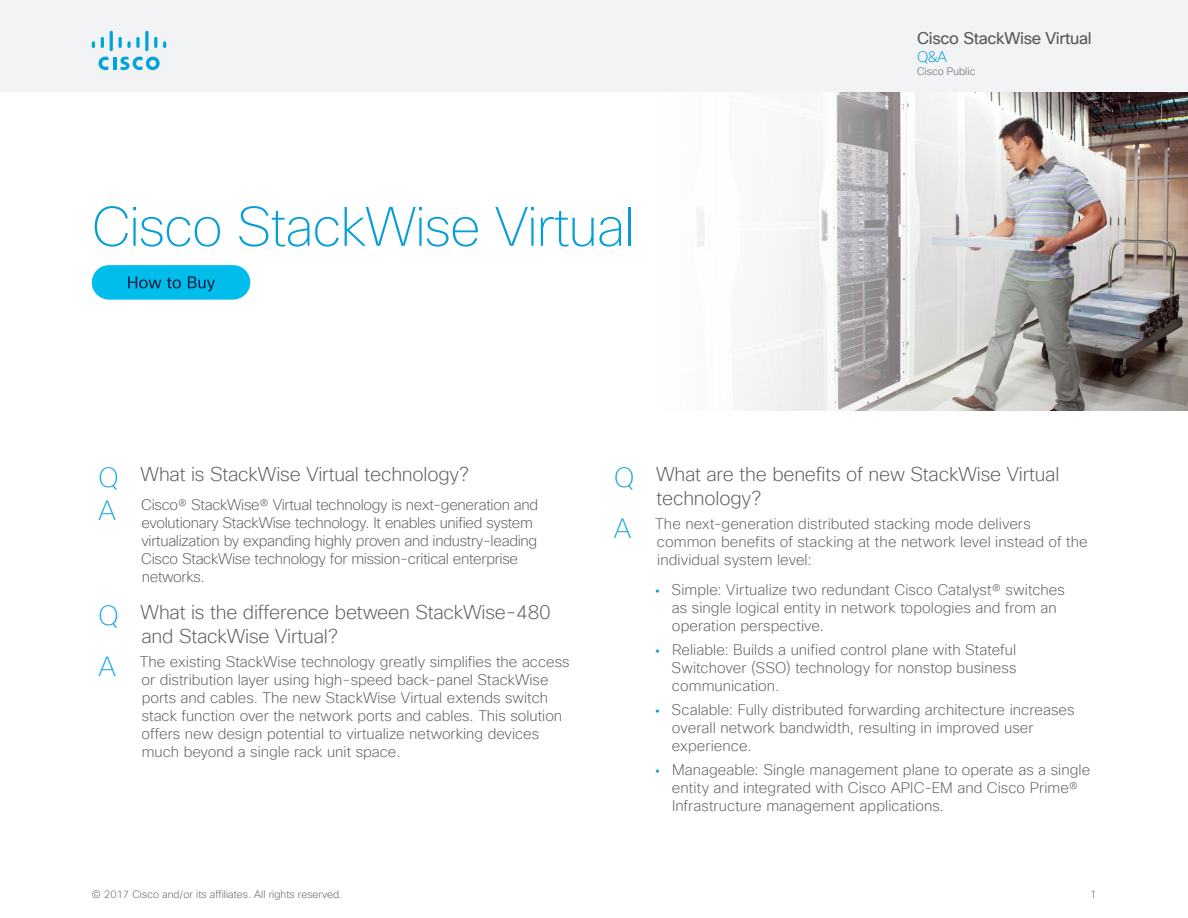
<style>
.page{position:relative;width:1188px;height:918px;background:#fff}
.page>*{position:absolute;margin:0;border:0;box-sizing:border-box;transform-origin:0 0}
.t1{font:100 54px "Cisco Sans TT";letter-spacing:-.02em;color:#049fd9}
.t2{font:200 19.5px/24px "Cisco Sans TT";letter-spacing:-.01em;color:#58595b}
.t3{font:16.5px "Cisco Sans TT";letter-spacing:-.02em;color:#58595b}
.t4{font:200 15px/18px "Cisco Sans TT";color:#58595b}
.t5{font:200 15px/18px "Cisco Sans TT";letter-spacing:-.02em;color:#58595b}
.t6{font:200 15px "Cisco Sans TT";color:#049fd9}
.t7{font:200 10.5px "Cisco Sans TT";color:#58595b}
.s1{font-weight:100;font-size:27px;color:#049fd9}
.s2{font-family:"Myriad Pro";font-weight:400;color:#049fd9}
</style>
<div class="page">
<div style="left:0;top:0;width:1188px;height:92px;background:#f1f3f4"></div>
<svg style="left:99px;top:57px;width:61px;height:13px"></svg>
<svg style="left:92px;top:41px;width:3px;height:7px"></svg>
<svg style="left:101px;top:37px;width:3px;height:11px"></svg>
<hr style="left:110px;top:31px;width:3px;height:20px;background:#00a3dc;border-radius:2px">
<svg style="left:119px;top:37px;width:12px;height:11px"></svg>
<svg style="left:136px;top:37px;width:4px;height:11px"></svg>
<svg style="left:145px;top:31px;width:4px;height:20px"></svg>
<svg style="left:154px;top:37px;width:3px;height:11px"></svg>
<svg style="left:163px;top:41px;width:3px;height:7px"></svg>
<img style="left:697px;top:92px;width:491px;height:318px">
<div style="left:92px;top:265px;width:158px;height:35px;background:#00bdeb;border-radius:17px"></div>
<svg style="left:128px;top:276px;width:87px;height:16px"></svg>
<h1 class="t1" style="left:92px;top:192px;width:544px">Cisco StackWise Virtual</h1>
<p class="t3" style="left:917px;top:27px;width:176px">Cisco StackWise Virtual</p>
<p class="t6" style="left:917px;top:47px;width:32px">Q&amp;A</p>
<p class="t7" style="left:917px;top:65px;width:60px">Cisco Public</p>
<h2 class="t2" style="left:99px;top:462px;width:372px"><span class="s1">Q</span> What is StackWise Virtual technology?</h2>
<p class="t5" style="left:141px;top:497px;width:398px;text-indent:-43px"><span class="s1">A</span> Cisco® StackWise® Virtual technology is next-generation and evolutionary StackWise technology. It enables unified system virtualization by expanding highly proven and industry-leading Cisco StackWise technology for mission-critical enterprise networks.</p>
<h2 class="t2" style="left:142px;top:601px;width:411px;text-indent:-43px"><span class="s1">Q</span> What is the difference between StackWise-480 and StackWise Virtual?</h2>
<p class="t4" style="left:142px;top:653px;width:429px;text-indent:-43px"><span class="s1">A</span> The existing StackWise technology greatly simplifies the access or distribution layer using high-speed back-panel StackWise ports and cables. The new StackWise Virtual extends switch stack function over the network ports and cables. This solution offers new design potential to virtualize networking devices much beyond a single rack unit space.</p>
<h2 class="t2" style="left:657px;top:462px;width:404px;text-indent:-42px"><span class="s1">Q</span> What are the benefits of new StackWise Virtual technology?</h2>
<p class="t4" style="left:657px;top:515px;width:432px;text-indent:-43px"><span class="s1">A</span> The next-generation distributed stacking mode delivers common benefits of stacking at the network level instead of the individual system level:</p>
<p class="t4" style="left:672px;top:581px;width:394px;text-indent:-17px"><span class="s2">•</span> Simple: Virtualize two redundant Cisco Catalyst® switches as single logical entity in network topologies and from an operation perspective.</p>
<p class="t4" style="left:672px;top:641px;width:346px;text-align:justify;text-indent:-16px"><span class="s2">•</span> Reliable: Builds a unified control plane with Stateful Switchover (SSO) technology for nonstop business communication.</p>
<p class="t4" style="left:672px;top:701px;width:404px;text-indent:-17px"><span class="s2">•</span> Scalable: Fully distributed forwarding architecture increases overall network bandwidth, resulting in improved user experience.</p>
<p class="t4" style="left:672px;top:761px;width:420px;text-indent:-17px"><span class="s2">•</span> Manageable: Single management plane to operate as a single entity and integrated with Cisco APIC-EM and Cisco Prime®<br>Infrastructure management applications.</p>
<p class="t7" style="left:92px;top:887px;width:252px">© 2017 Cisco and/or its affiliates. All rights reserved.</p>
<p class="t7" style="left:1090px;top:887px;width:8px">1</p>
</div>
